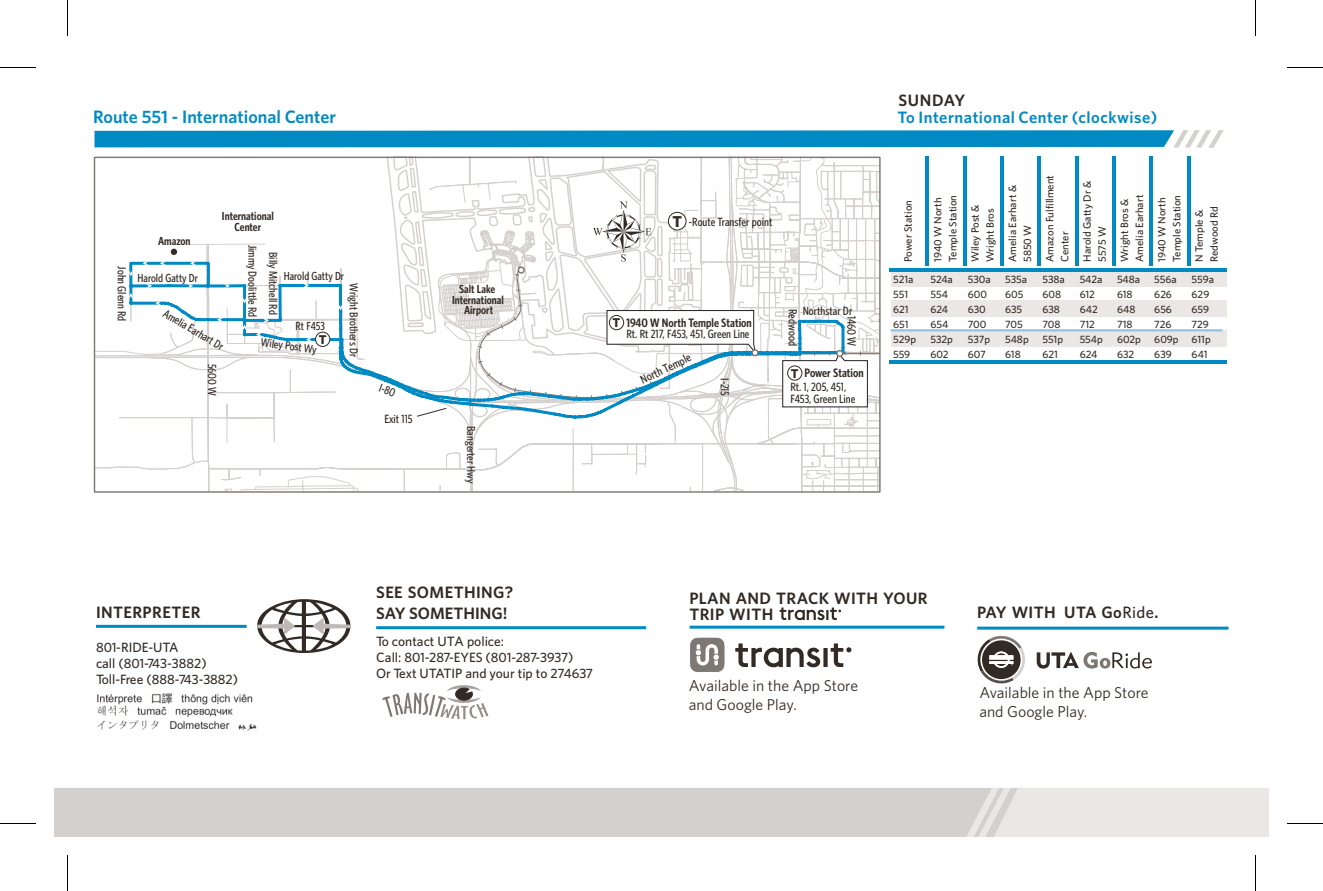
<style>
.page{position:relative;width:1323px;height:891px;background:#fff}
.page>*{position:absolute;margin:0;border:0;box-sizing:border-box;transform-origin:0 0}
.t1{font:600 18px "Whitney";color:#008ac4}
.t2{font:600 16.5px/16px "Whitney";letter-spacing:.025em;color:#322a24}
.t3{font:600 16.5px "Whitney";letter-spacing:.03em;color:#008ac4}
.t4{font:600 16.5px/20.4px "Whitney";letter-spacing:.005em;color:#322a24}
.t5{font:15.75px/18.9px "Whitney";color:#322a24}
.t6{font:500 13.5px/16.2px "Whitney";color:#322a24}
.t7{font:700 12.75px "Whitney";color:#322a24}
.t8{font:600 12.3px "Whitney Condensed";color:#322a24}
.t9{font:500 12px/11.6px "Whitney Condensed";color:#322a24}
.t10{font:500 11.7px "Whitney Condensed";color:#322a24}
.t11{font:600 11.7px/10.5px "Whitney Condensed";color:#322a24;text-align:center}
.t12{font:500 10.65px/15px "Whitney";color:#322a24}
.s1{font-family:"Whitney";font-weight:700;font-size:15.75px}
.s2{font-weight:500}
</style>
<div class="page">
<svg style="left:94px;top:130px;width:1130px;height:18px"></svg>
<hr style="left:96px;top:625px;width:151px;height:3px;background:#008ac4">
<img style="left:96px;top:693px;width:161px;height:38px">
<svg style="left:257px;top:599px;width:94px;height:54px"></svg>
<hr style="left:376px;top:626px;width:270px;height:3px;background:#008ac4">
<svg style="left:446px;top:685px;width:36px;height:18px"></svg>
<svg style="left:383px;top:688px;width:105px;height:31px"></svg>
<div style="left:54px;top:788px;width:908px;height:49px;background:#d4d0ce"></div>
<svg style="left:962px;top:788px;width:307px;height:49px"></svg>
<hr style="left:690px;top:626px;width:254px;height:3px;background:#008ac4">
<svg style="left:780px;top:608px;width:61px;height:12px"></svg>
<div style="left:823px;top:648px;width:5px;height:19px;background:#322a24"></div>
<svg style="left:735px;top:643px;width:85px;height:24px"></svg>
<svg style="left:831px;top:643px;width:20px;height:24px"></svg>
<svg style="left:690px;top:637px;width:35px;height:35px"></svg>
<hr style="left:977px;top:627px;width:252px;height:3px;background:#008ac4">
<svg style="left:1037px;top:652px;width:115px;height:17px"></svg>
<svg style="left:977px;top:636px;width:48px;height:47px"></svg>
<div style="left:891px;top:269px;width:335px;height:18px;background:#ebe7e7"></div>
<div style="left:891px;top:300px;width:335px;height:17px;background:#ebe7e7"></div>
<div style="left:891px;top:330px;width:335px;height:17px;background:#ebe7e7"></div>
<hr style="left:925px;top:156px;width:4px;height:110px;background:#008ac4">
<hr style="left:963px;top:156px;width:4px;height:110px;background:#008ac4">
<hr style="left:1000px;top:156px;width:4px;height:110px;background:#008ac4">
<hr style="left:1037px;top:156px;width:4px;height:110px;background:#008ac4">
<hr style="left:1075px;top:156px;width:3px;height:110px;background:#008ac4">
<hr style="left:1112px;top:156px;width:4px;height:110px;background:#008ac4">
<hr style="left:1149px;top:156px;width:4px;height:110px;background:#008ac4">
<hr style="left:1187px;top:156px;width:3px;height:110px;background:#008ac4">
<hr style="left:889px;top:268px;width:337px;height:4px;background:#008ac4">
<hr style="left:889px;top:360px;width:337px;height:4px;background:#008ac4">
<hr style="left:891px;top:329px;width:332px;height:2px;background:#94c2e1">
<svg style="left:94px;top:156px;width:787px;height:336px"></svg>
<hr style="left:0;top:823px;width:36px;height:1px;background:#000">
<hr style="left:67px;top:855px;width:1px;height:36px;background:#000">
<hr style="left:0;top:67px;width:36px;height:1px;background:#000">
<hr style="left:67px;top:0;width:1px;height:36px;background:#000">
<hr style="left:1287px;top:67px;width:36px;height:1px;background:#000">
<hr style="left:1255px;top:0;width:1px;height:36px;background:#000">
<hr style="left:1287px;top:823px;width:36px;height:1px;background:#000">
<hr style="left:1255px;top:855px;width:1px;height:36px;background:#000">
<h1 class="t1" style="left:93px;top:108px;width:244px">Route 551 - International Center</h1>
<p class="t10" style="left:127px;top:266px;width:56px;rotate:90deg">John Glenn Rd</p>
<p class="t11" style="left:222px;top:211px;width:53px;line-height:11.2px">International<br>Center</p>
<p class="t11" style="left:158px;top:237px;width:34px">Amazon</p>
<p class="t10" style="left:138px;top:272px;width:62px">Harold Gatty Dr</p>
<p class="t10" style="left:167px;top:307px;width:70px;rotate:31deg">Amelia Earhart Dr</p>
<p class="t10" style="left:218px;top:364px;width:34px;rotate:90deg">5600 W</p>
<p class="t10" style="left:258px;top:245px;width:74px;rotate:90deg">Jimmy Doolittle Rd</p>
<p class="t10" style="left:278px;top:252px;width:64px;rotate:90deg">Billy Mitchell Rd</p>
<p class="t10" style="left:262px;top:337px;width:58px;rotate:7deg">Wiley Post Wy</p>
<p class="t10" style="left:284px;top:270px;width:62px">Harold Gatty Dr</p>
<p class="t10" style="left:359px;top:283px;width:75px;rotate:90deg">Wright Brothers Dr</p>
<p class="t10" style="left:295px;top:320px;width:31px">Rt F453</p>
<p class="t7" style="left:319px;top:334px;width:9px">T</p>
<p class="t10" style="left:381px;top:382px;width:18px;rotate:20deg">I-80</p>
<p class="t9" style="left:384px;top:413px;width:30px">Exit 115</p>
<p class="t11" style="left:452px;top:285px;width:53px">Salt Lake<br>International<br>Airport</p>
<p class="t10" style="left:477px;top:426px;width:59px;rotate:90deg">Bangerter Hwy</p>
<p class="t9" style="left:672px;top:217px;width:102px"><span class="s1">T</span> -Route Transfer point</p>
<p class="t8" style="left:626px;top:317px;width:127px">1940 W North Temple Station</p>
<p class="t9" style="left:626px;top:329px;width:125px">Rt. Rt 217, F453, 451, Green Line</p>
<p class="t7" style="left:613px;top:317px;width:9px">T</p>
<p class="t9" style="left:639px;top:375px;width:56px;rotate:-25deg">North Temple</p>
<p class="t10" style="left:730px;top:378px;width:19px;rotate:90deg">I-215</p>
<p class="t9" style="left:803px;top:306px;width:51px">Northstar Dr</p>
<p class="t9" style="left:798px;top:309px;width:38px;rotate:90deg">Redwood</p>
<p class="t9" style="left:857px;top:316px;width:32px;rotate:90deg">1460 W</p>
<p class="t8" style="left:805px;top:367px;width:60px">Power Station</p>
<p class="t7" style="left:791px;top:367px;width:9px">T</p>
<p class="t9" style="left:790px;top:382px;width:67px">Rt. 1, 205, 451,<br>F453, Green Line</p>
<h2 class="t2" style="left:898px;top:93px;width:68px">SUNDAY</h2>
<h2 class="t3" style="left:898px;top:110px;width:261px">To International Center (clockwise)</h2>
<p class="t12" style="left:901px;top:262px;width:63px;rotate:-90deg">Power Station</p>
<p class="t12" style="left:931px;top:262px;width:68px;rotate:-90deg">1940 W North<br>Temple Station</p>
<p class="t12" style="left:968px;top:262px;width:59px;rotate:-90deg">Wiley Post &amp;<br>Wright Bros</p>
<p class="t12" style="left:1006px;top:262px;width:78px;rotate:-90deg">Amelia Earhart &amp;<br>5850 W</p>
<p class="t12" style="left:1043px;top:262px;width:88px;rotate:-90deg">Amazon Fulfillment<br>Center</p>
<p class="t12" style="left:1080px;top:262px;width:83px;rotate:-90deg">Harold Gatty Dr &amp;<br>5575 W</p>
<p class="t12" style="left:1118px;top:262px;width:69px;rotate:-90deg">Wright Bros &amp;<br>Amelia Earhart</p>
<p class="t12" style="left:1155px;top:262px;width:68px;rotate:-90deg">1940 W North<br>Temple Station</p>
<p class="t12" style="left:1192px;top:262px;width:57px;rotate:-90deg">N Temple &amp;<br>Redwood Rd</p>
<p class="t12" style="left:893px;top:272px;width:22px">521a</p>
<p class="t12" style="left:930px;top:272px;width:24px">524a</p>
<p class="t12" style="left:968px;top:272px;width:25px">530a</p>
<p class="t12" style="left:1005px;top:272px;width:24px">535a</p>
<p class="t12" style="left:1042px;top:272px;width:24px">538a</p>
<p class="t12" style="left:1080px;top:272px;width:24px">542a</p>
<p class="t12" style="left:1117px;top:272px;width:25px">548a</p>
<p class="t12" style="left:1154px;top:272px;width:24px">556a</p>
<p class="t12" style="left:1192px;top:272px;width:24px">559a</p>
<p class="t12" style="left:893px;top:287px;width:17px">551</p>
<p class="t12" style="left:930px;top:287px;width:19px">554</p>
<p class="t12" style="left:968px;top:287px;width:21px">600</p>
<p class="t12" style="left:1005px;top:287px;width:20px">605</p>
<p class="t12" style="left:1042px;top:287px;width:20px">608</p>
<p class="t12" style="left:1080px;top:287px;width:17px">612</p>
<p class="t12" style="left:1117px;top:287px;width:17px">618</p>
<p class="t12" style="left:1154px;top:287px;width:19px">626</p>
<p class="t12" style="left:1192px;top:287px;width:19px">629</p>
<p class="t12" style="left:893px;top:302px;width:17px">621</p>
<p class="t12" style="left:930px;top:302px;width:19px">624</p>
<p class="t12" style="left:968px;top:302px;width:20px">630</p>
<p class="t12" style="left:1005px;top:302px;width:19px">635</p>
<p class="t12" style="left:1042px;top:302px;width:19px">638</p>
<p class="t12" style="left:1080px;top:302px;width:20px">642</p>
<p class="t12" style="left:1117px;top:302px;width:20px">648</p>
<p class="t12" style="left:1154px;top:302px;width:19px">656</p>
<p class="t12" style="left:1192px;top:302px;width:19px">659</p>
<p class="t12" style="left:893px;top:317px;width:17px">651</p>
<p class="t12" style="left:930px;top:317px;width:19px">654</p>
<p class="t12" style="left:968px;top:317px;width:20px">700</p>
<p class="t12" style="left:1005px;top:317px;width:19px">705</p>
<p class="t12" style="left:1042px;top:317px;width:20px">708</p>
<p class="t12" style="left:1080px;top:317px;width:17px">712</p>
<p class="t12" style="left:1117px;top:317px;width:17px">718</p>
<p class="t12" style="left:1154px;top:317px;width:19px">726</p>
<p class="t12" style="left:1192px;top:317px;width:19px">729</p>
<p class="t12" style="left:893px;top:332px;width:25px">529p</p>
<p class="t12" style="left:930px;top:332px;width:24px">532p</p>
<p class="t12" style="left:968px;top:332px;width:24px">537p</p>
<p class="t12" style="left:1005px;top:332px;width:25px">548p</p>
<p class="t12" style="left:1042px;top:332px;width:22px">551p</p>
<p class="t12" style="left:1080px;top:332px;width:25px">554p</p>
<p class="t12" style="left:1117px;top:332px;width:25px">602p</p>
<p class="t12" style="left:1154px;top:332px;width:58px">609p 611p</p>
<p class="t12" style="left:893px;top:347px;width:19px">559</p>
<p class="t12" style="left:930px;top:347px;width:20px">602</p>
<p class="t12" style="left:968px;top:347px;width:19px">607</p>
<p class="t12" style="left:1005px;top:347px;width:17px">618</p>
<p class="t12" style="left:1042px;top:347px;width:17px">621</p>
<p class="t12" style="left:1080px;top:347px;width:19px">624</p>
<p class="t12" style="left:1117px;top:347px;width:19px">632</p>
<p class="t12" style="left:1154px;top:347px;width:19px">639</p>
<p class="t12" style="left:1192px;top:347px;width:17px">641</p>
<h2 class="t4" style="left:376px;top:583px;width:139px">SEE SOMETHING?<br>SAY SOMETHING!</h2>
<h2 class="t2" style="left:96px;top:605px;width:106px">INTERPRETER</h2>
<p class="t6" style="left:96px;top:640px;width:144px">801-RIDE-UTA<br>call (801-743-3882)<br>Toll-Free (888-743-3882)</p>
<p class="t6" style="left:376px;top:634px;width:218px">To contact UTA police:<br>Call: 801-287-EYES (801-287-3937)<br>Or Text UTATIP and your tip to 274637</p>
<h2 class="t2" style="left:689px;top:591px;width:240px">PLAN AND TRACK WITH YOUR<br>TRIP WITH</h2>
<h3 class="t5" style="left:689px;top:677px;width:171px">Available in the App Store and Google Play.</h3>
<h2 class="t2" style="left:977px;top:605px;width:183px">PAY WITH UTA Go<span class="s2">Ride</span>.</h2>
<h3 class="t5" style="left:979px;top:684px;width:171px">Available in the App Store and Google Play.</h3>
</div>
